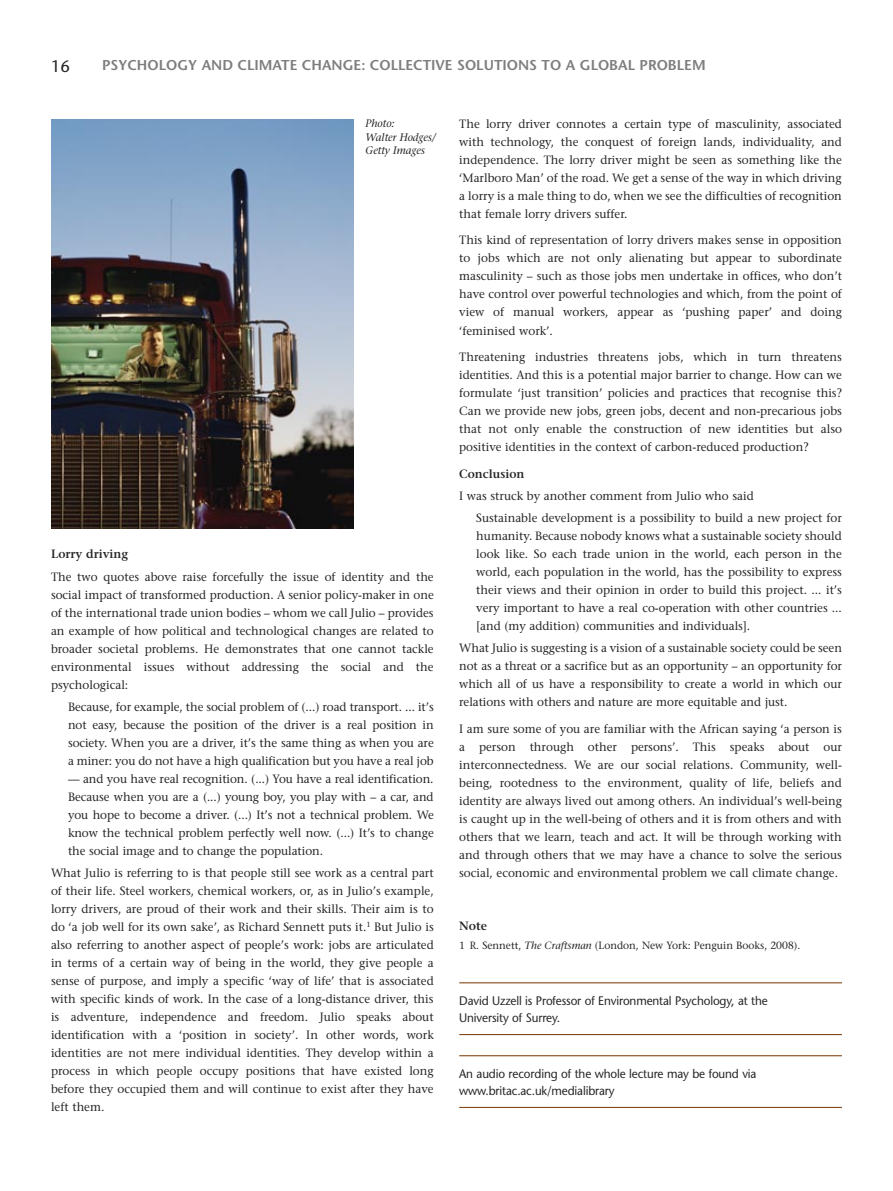
<style>
.page{position:relative;width:893px;height:1191px;background:#fff}
.page>*{position:absolute;margin:0;border:0;box-sizing:border-box;transform-origin:0 0}
.t1{font:16.5px "Stone Sans";color:#272627}
.t2{font:600 14.25px "Stone Sans";color:#7d7d7d}
.t3{font:12.3px/17.7px "Stone Sans";letter-spacing:-.01em;color:#272627;scale:.95 1}
.t4{font:12px/18px "Stone Serif";color:#272627;text-align:justify}
.t5{font:600 12px "Stone Serif";color:#272627}
.t6{font:italic 10.8px/13.5px "Stone Serif";color:#272627}
.t7{font:10.5px "Stone Serif";color:#272627}
.s1{font-style:italic}
</style>
<div class="page">
<hr style="left:459px;top:982px;width:383px;height:1px;background:#844a19">
<hr style="left:459px;top:1034px;width:383px;height:1px;background:#844a19">
<hr style="left:459px;top:1055px;width:383px;height:1px;background:#844a19">
<hr style="left:459px;top:1106px;width:383px;height:2px;background:#844a19">
<img style="left:51px;top:119px;width:302px;height:409px">
<h1 class="t1" style="left:51px;top:60px;width:20px">16</h1>
<p class="t2" style="left:102px;top:60px;width:605px">PSYCHOLOGY AND CLIMATE CHANGE: COLLECTIVE SOLUTIONS TO A GLOBAL PROBLEM</p>
<p class="t6" style="left:366px;top:118px;width:72px">Photo:<br>Walter Hodges/<br>Getty Images</p>
<p class="t5" style="left:51px;top:549px;width:79px">Lorry driving</p>
<p class="t4" style="left:51px;top:569px;width:384px">The two quotes above raise forcefully the issue of identity and the social impact of transformed production. A senior policy-maker in one of the international trade union bodies – whom we call Julio – provides an example of how political and technological changes are related to broader societal problems. He demonstrates that one cannot tackle environmental issues without addressing the social and the psychological:</p>
<p class="t4" style="left:68px;top:699px;width:367px">Because, for example, the social problem of (...) road transport. ... it’s not easy, because the position of the driver is a real position in society. When you are a driver, it’s the same thing as when you are a miner: you do not have a high qualification but you have a real job –– and you have real recognition. (...) You have a real identification.<br>Because when you are a (...) young boy, you play with – a car, and you hope to become a driver. (...) It’s not a technical problem. We know the technical problem perfectly well now. (...) It’s to change the social image and to change the population.</p>
<p class="t4" style="left:51px;top:865px;width:384px">What Julio is referring to is that people still see work as a central part of their life. Steel workers, chemical workers, or, as in Julio’s example, lorry drivers, are proud of their work and their skills. Their aim is to do ‘a job well for its own sake’, as Richard Sennett puts it.<sup>1</sup> But Julio is also referring to another aspect of people’s work: jobs are articulated in terms of a certain way of being in the world, they give people a sense of purpose, and imply a specific ‘way of life’ that is associated with specific kinds of work. In the case of a long-distance driver, this is adventure, independence and freedom. Julio speaks about identification with a ‘position in society’. In other words, work identities are not mere individual identities. They develop within a process in which people occupy positions that have existed long before they occupied them and will continue to exist after they have left them.</p>
<p class="t4" style="left:459px;top:116px;width:384px">The lorry driver connotes a certain type of masculinity, associated with technology, the conquest of foreign lands, individuality, and independence. The lorry driver might be seen as something like the ‘Marlboro Man’ of the road. We get a sense of the way in which driving a lorry is a male thing to do, when we see the difficulties of recognition that female lorry drivers suffer.</p>
<p class="t4" style="left:459px;top:232px;width:384px">This kind of representation of lorry drivers makes sense in opposition to jobs which are not only alienating but appear to subordinate masculinity – such as those jobs men undertake in offices, who don’t have control over powerful technologies and which, from the point of view of manual workers, appear as ‘pushing paper’ and doing ‘feminised work’.</p>
<p class="t4" style="left:459px;top:349px;width:384px">Threatening industries threatens jobs, which in turn threatens identities. And this is a potential major barrier to change. How can we formulate ‘just transition’ policies and practices that recognise this?<br>Can we provide new jobs, green jobs, decent and non-precarious jobs that not only enable the construction of new identities but also positive identities in the context of carbon-reduced production?</p>
<p class="t5" style="left:459px;top:469px;width:67px">Conclusion</p>
<p class="t4" style="left:476px;top:486px;width:367px;line-height:22.2px;text-indent:-17px">I was struck by another comment from Julio who said<br>Sustainable development is a possibility to build a new project for</p>
<p class="t4" style="left:476px;top:528px;width:367px">humanity. Because nobody knows what a sustainable society should look like. So each trade union in the world, each person in the world, each population in the world, has the possibility to express their views and their opinion in order to build this project. ... it’s very important to have a real co-operation with other countries ... [and (my addition) communities and individuals].</p>
<p class="t4" style="left:459px;top:640px;width:384px">What Julio is suggesting is a vision of a sustainable society could be seen not as a threat or a sacrifice but as an opportunity – an opportunity for which all of us have a responsibility to create a world in which our relations with others and nature are more equitable and just.</p>
<p class="t4" style="left:459px;top:721px;width:384px">I am sure some of you are familiar with the African saying ‘a person is a person through other persons’. This speaks about our interconnectedness. We are our social relations. Community, well&shy;being, rootedness to the environment, quality of life, beliefs and identity are always lived out among others. An individual’s well-being is caught up in the well-being of others and it is from others and with others that we learn, teach and act. It will be through working with and through others that we may have a chance to solve the serious social, economic and environmental problem we call climate change.</p>
<p class="t5" style="left:459px;top:921px;width:29px">Note</p>
<p class="t7" style="left:459px;top:941px;width:343px">1 R. Sennett, <span class="s1">The Craftsman</span> (London, New York: Penguin Books, 2008).</p>
<p class="t3" style="left:459px;top:992px;width:326px">David Uzzell is Professor of Environmental Psychology, at the<br>University of Surrey.</p>
<p class="t3" style="left:459px;top:1065px;width:314px">An audio recording of the whole lecture may be found via www.britac.ac.uk/medialibrary</p>
</div>
